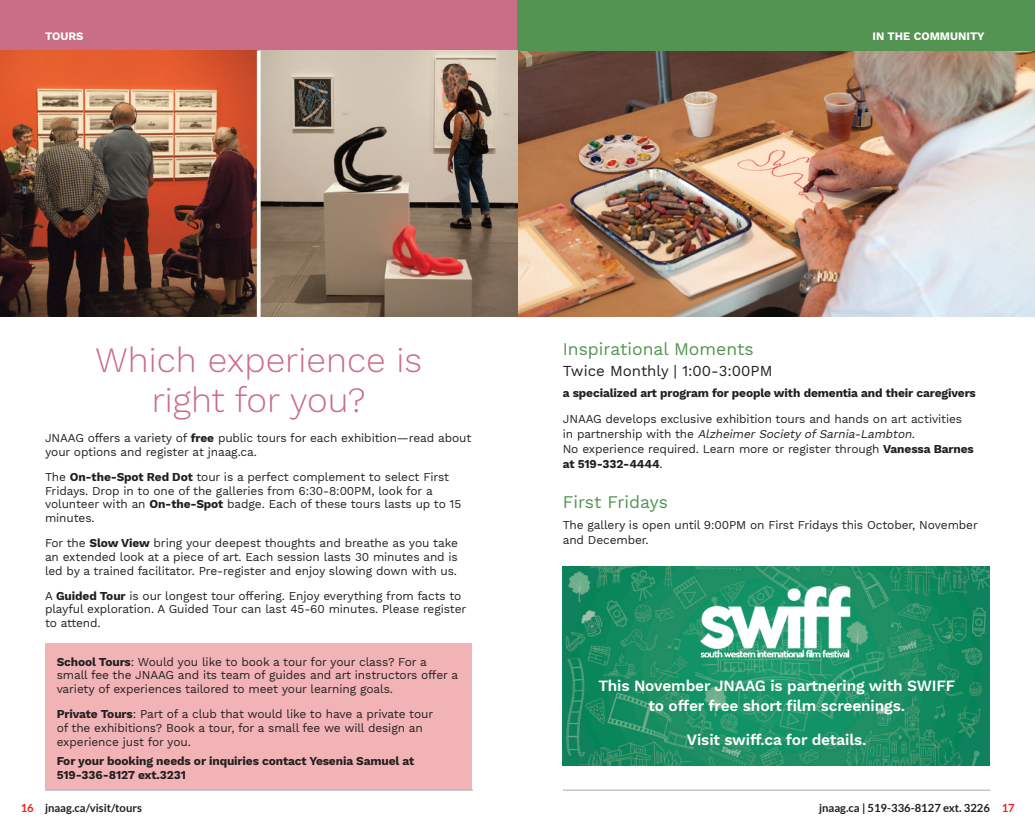
<style>
.page{position:relative;width:1035px;height:833px;background:#fff}
.page>*{position:absolute;margin:0;border:0;box-sizing:border-box;transform-origin:0 0}
.t1{font:300 35px/39.8px "Work Sans";color:#c96e86;text-align:center}
.t2{font:17.5px "Work Sans";color:#549452}
.t3{font:600 15.5px/19.5px "Work Sans";letter-spacing:-.01em;color:#fff;text-align:center}
.t4{font:15px "Work Sans";color:#231f20}
.t5{font:11.88px/13.8px "Work Sans";letter-spacing:-.01em;color:#231f20}
.t6{font:700 11.88px/13.8px "Work Sans";letter-spacing:-.01em;color:#231f20}
.t7{font:700 11.25px "Lato";color:#231f20}
.t8{font:700 11.25px "Work Sans";color:#fff}
.s1{font-weight:700}
.s2{font-style:italic}
.s3{color:#ee1d23}
</style>
<div class="page">
<div style="left:0;top:0;width:518px;height:51px;background:#c96e86"></div>
<hr style="left:563px;top:789px;width:428px;height:1px;background:#a8a9ad">
<img style="left:0;top:51px;width:1035px;height:265px">
<div style="left:518px;top:0;width:517px;height:51px;background:#549452"></div>
<svg style="left:257px;top:51px;width:4px;height:266px"></svg>
<img style="left:562px;top:566px;width:428px;height:199px">
<img style="left:688px;top:586px;width:176px;height:74px">
<div style="left:46px;top:643px;width:426px;height:147px;background:#f2b3b6"></div>
<hr style="left:46px;top:789px;width:427px;height:1px;background:#a8a9ad">
<p class="t8" style="left:45px;top:29px;width:40px">TOURS</p>
<p class="t8" style="left:873px;top:29px;width:114px">IN THE COMMUNITY</p>
<h1 class="t1" style="left:95px;top:341px;width:329px">Which experience is right for you?</h1>
<p class="t5" style="left:45px;top:431px;width:428px">JNAAG offers a variety of <span class="s1">free</span> public tours for each exhibition—read about your options and register at jnaag.ca.</p>
<p class="t5" style="left:45px;top:470px;width:418px">The <span class="s1">On-the-Spot Red Dot</span> tour is a perfect complement to select First Fridays. Drop in to one of the galleries from 6:30-8:00PM, look for a volunteer with an <span class="s1">On-the-Spot</span> badge. Each of these tours lasts up to 15 minutes.</p>
<p class="t5" style="left:45px;top:536px;width:414px;text-align:justify">For the <span class="s1">Slow View</span> bring your deepest thoughts and breathe as you take an extended look at a piece of art. Each session lasts 30 minutes and is led by a trained facilitator. Pre-register and enjoy slowing down with us.</p>
<p class="t5" style="left:45px;top:589px;width:423px">A <span class="s1">Guided Tour</span> is our longest tour offering. Enjoy everything from facts to playful exploration. A Guided Tour can last 45-60 minutes. Please register to attend.</p>
<p class="t5" style="left:57px;top:655px;width:403px"><span class="s1">School Tours</span>: Would you like to book a tour for your class? For a small fee the JNAAG and its team of guides and art instructors offer a variety of experiences tailored to meet your learning goals.</p>
<p class="t5" style="left:57px;top:707px;width:378px"><span class="s1">Private Tours</span>: Part of a club that would like to have a private tour of the exhibitions? Book a tour, for a small fee we will design an experience just for you.</p>
<p class="t6" style="left:57px;top:754px;width:359px">For your booking needs or inquiries contact Yesenia Samuel at<br>519-336-8127 ext.3231</p>
<h2 class="t2" style="left:563px;top:339px;width:192px">Inspirational Moments</h2>
<p class="t4" style="left:563px;top:362px;width:211px">Twice Monthly | 1:00-3:00PM</p>
<p class="t6" style="left:563px;top:386px;width:415px">a specialized art program for people with dementia and their caregivers</p>
<p class="t5" style="left:563px;top:412px;width:413px;line-height:15px">JNAAG develops exclusive exhibition tours and hands on art activities<br>i n p a rt n e rs h i p w i t h t h e <span class="s2">Alzheimer Society ofSarnia-Lambton</span>.<br>No experience required. Learn more or register through <span class="s1">Vanessa Barnes at 519-332-4444</span>.</p>
<h2 class="t2" style="left:563px;top:491px;width:107px">First Fridays</h2>
<p class="t5" style="left:563px;top:517px;width:417px;line-height:15px">The gallery is open until 9:00PM on First Fridays this October, November and December.</p>
<h3 class="t3" style="left:598px;top:677px;width:359px">This November JNAAG is partnering with SWIFF to offer free short film screenings.</h3>
<h3 class="t3" style="left:687px;top:730px;width:181px">Visit swiff.ca for details.</h3>
<p class="t7" style="left:21px;top:801px;width:123px"><span class="s3">16</span> jnaag.ca/visit/tours</p>
<p class="t7" style="left:819px;top:801px;width:197px">jnaag.ca | 519-336-8127 ext. 3226 <span class="s3">17</span></p>
</div>
